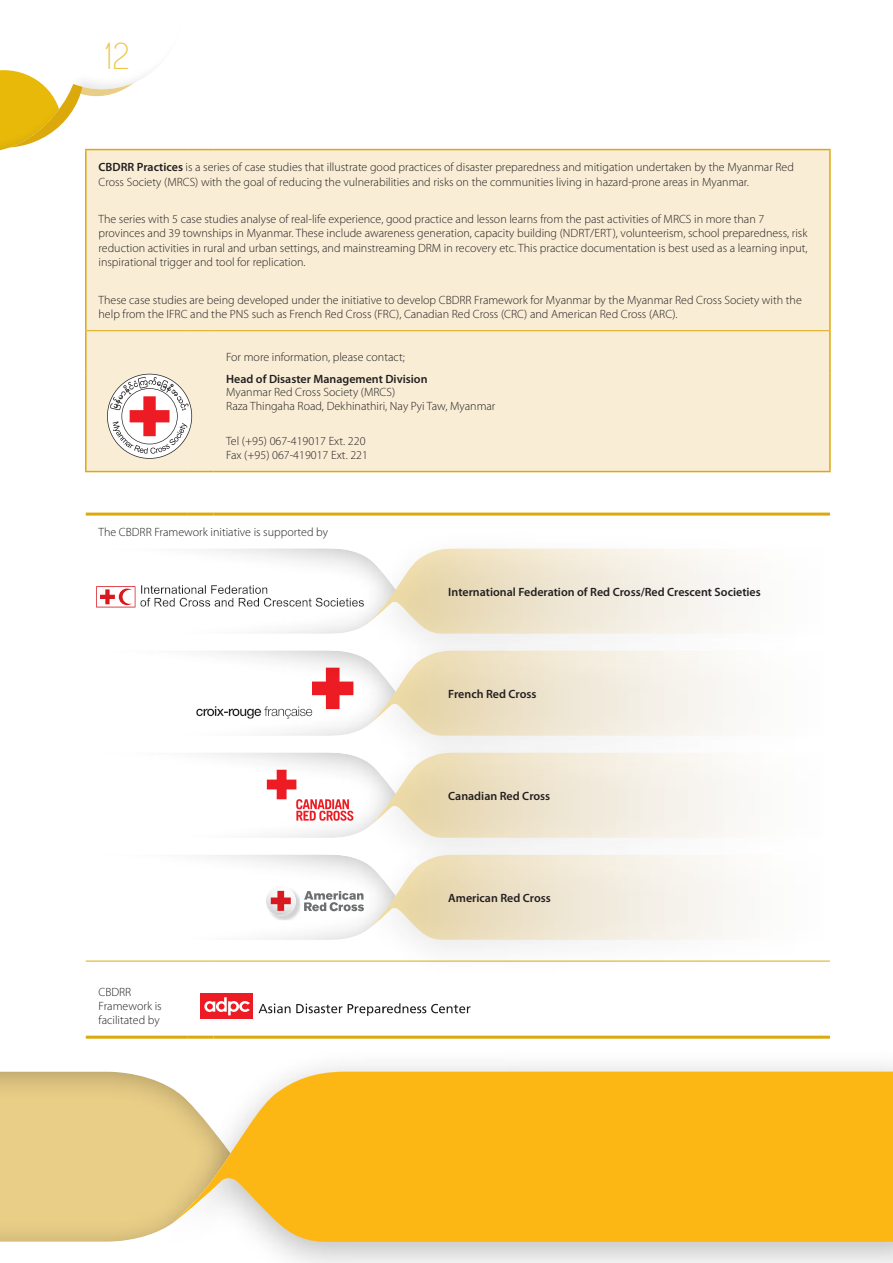
<style>
.page{position:relative;width:893px;height:1263px;background:#fff}
.page>*{position:absolute;margin:0;border:0;box-sizing:border-box;transform-origin:0 0}
.t1{font:200 36px "Terminal Dosis";color:#edc54a}
.t2{font:300 12px/14.4px "Myriad Pro";color:#231f20}
.t3{font:600 12px "Myriad Pro";color:#231f20}
.s1{font-weight:600}
</style>
<div class="page">
<div style="left:87px;top:150px;width:742px;height:321px;background:#f9edd6"></div>
<hr style="left:86px;top:513px;width:102px;height:3px;background:#dca90d">
<hr style="left:188px;top:513px;width:25px;height:3px;background:#dca90d">
<hr style="left:213px;top:513px;width:617px;height:3px;background:#dca90d">
<hr style="left:86px;top:961px;width:102px;height:1px;background:#dca90d">
<svg style="left:188px;top:961px;width:25px;height:1px"></svg>
<hr style="left:213px;top:961px;width:617px;height:1px;background:#dca90d">
<hr style="left:86px;top:1036px;width:102px;height:3px;background:#dca90d">
<hr style="left:188px;top:1036px;width:25px;height:3px;background:#dca90d">
<hr style="left:213px;top:1036px;width:617px;height:3px;background:#dca90d">
<hr style="left:85px;top:331px;width:2px;height:43px;background:#dca90d">
<hr style="left:829px;top:331px;width:2px;height:43px;background:#dca90d">
<hr style="left:85px;top:374px;width:2px;height:97px;background:#dca90d">
<hr style="left:829px;top:374px;width:2px;height:97px;background:#dca90d">
<hr style="left:85px;top:471px;width:103px;height:1px;background:#dca90d">
<svg style="left:188px;top:471px;width:25px;height:1px"></svg>
<hr style="left:213px;top:471px;width:618px;height:1px;background:#dca90d">
<hr style="left:85px;top:150px;width:2px;height:181px;background:#dca90d">
<svg style="left:0;top:70px;width:213px;height:128px"></svg>
<hr style="left:213px;top:149px;width:618px;height:1px;background:#dca90d">
<hr style="left:829px;top:150px;width:2px;height:181px;background:#dca90d">
<hr style="left:87px;top:330px;width:101px;height:1px;background:#dca90d">
<svg style="left:188px;top:330px;width:25px;height:1px"></svg>
<hr style="left:213px;top:330px;width:616px;height:1px;background:#dca90d">
<svg style="left:107px;top:374px;width:85px;height:85px"></svg>
<svg style="left:96px;top:549px;width:640px;height:85px"></svg>
<div style="left:351px;top:627px;width:489px;height:149px;background:#231f20;opacity:.3"></div>
<svg style="left:196px;top:651px;width:634px;height:85px"></svg>
<div style="left:351px;top:729px;width:489px;height:149px;background:#231f20;opacity:.3"></div>
<svg style="left:207px;top:753px;width:623px;height:85px"></svg>
<div style="left:351px;top:831px;width:489px;height:149px;background:#231f20;opacity:.3"></div>
<svg style="left:206px;top:855px;width:624px;height:85px"></svg>
<div style="left:201px;top:993px;width:52px;height:25px;background:#ed1c24"></div>
<svg style="left:204px;top:997px;width:46px;height:18px"></svg>
<svg style="left:258px;top:1003px;width:213px;height:13px"></svg>
<div style="left:0;top:1071px;width:231px;height:172px;background:#231f20;opacity:.3"></div>
<div style="left:152px;top:1046px;width:741px;height:217px;background:#231f20;opacity:.3"></div>
<svg style="left:173px;top:1071px;width:720px;height:171px;background:#fabd2e"></svg>
<h1 class="t1" style="left:105px;top:32px;width:26px">12</h1>
<p class="t2" style="left:99px;top:160px;width:697px"><span class="s1">CBDRR Practices</span> is a series of case studies that illustrate good practices of disaster preparedness and mitigation undertaken by the Myanmar Red<br>Cross Society (MRCS) with the goal of reducing the vulnerabilities and risks on the communities living in hazard-prone areas in Myanmar.</p>
<p class="t2" style="left:99px;top:212px;width:710px">The series with 5 case studies analyse of real-life experience, good practice and lesson learns from the past activities of MRCS in more than 7 provinces and 39 townships in Myanmar. These include awareness generation, capacity building (NDRT/ERT), volunteerism, school preparedness, risk reduction activities in rural and urban settings, and mainstreaming DRM in recovery etc. This practice documentation is best used as a learning input, inspirational trigger and tool for replication.</p>
<p class="t2" style="left:99px;top:293px;width:705px">These case studies are being developed under the initiative to develop CBDRR Framework for Myanmar by the Myanmar Red Cross Society with the help from the IFRC and the PNS such as French Red Cross (FRC), Canadian Red Cross (CRC) and American Red Cross (ARC).</p>
<p class="t2" style="left:226px;top:350px;width:180px">For more information, please contact;</p>
<p class="t3" style="left:226px;top:372px;width:203px">Head of Disaster Management Division</p>
<p class="t2" style="left:226px;top:386px;width:271px;line-height:13.5px">Myanmar Red Cross Society (MRCS)<br>Raza Thingaha Road, Dekhinathiri, Nay Pyi Taw, Myanmar</p>
<p class="t2" style="left:226px;top:435px;width:143px;line-height:13.5px">Tel (+95) 067-419017 Ext. 220<br>Fax (+95) 067-419017 Ext. 221</p>
<p class="t2" style="left:99px;top:525px;width:231px">The CBDRR Framework initiative is supported by</p>
<p class="t2" style="left:99px;top:984px;width:65px">CBDRR<br>Framework is facilitated by</p>
<p class="t3" style="left:448px;top:585px;width:314px">International Federation of Red Cross/Red Crescent Societies</p>
<p class="t3" style="left:448px;top:687px;width:90px">French Red Cross</p>
<p class="t3" style="left:448px;top:789px;width:103px">Canadian Red Cross</p>
<p class="t3" style="left:448px;top:891px;width:104px">American Red Cross</p>
</div>
